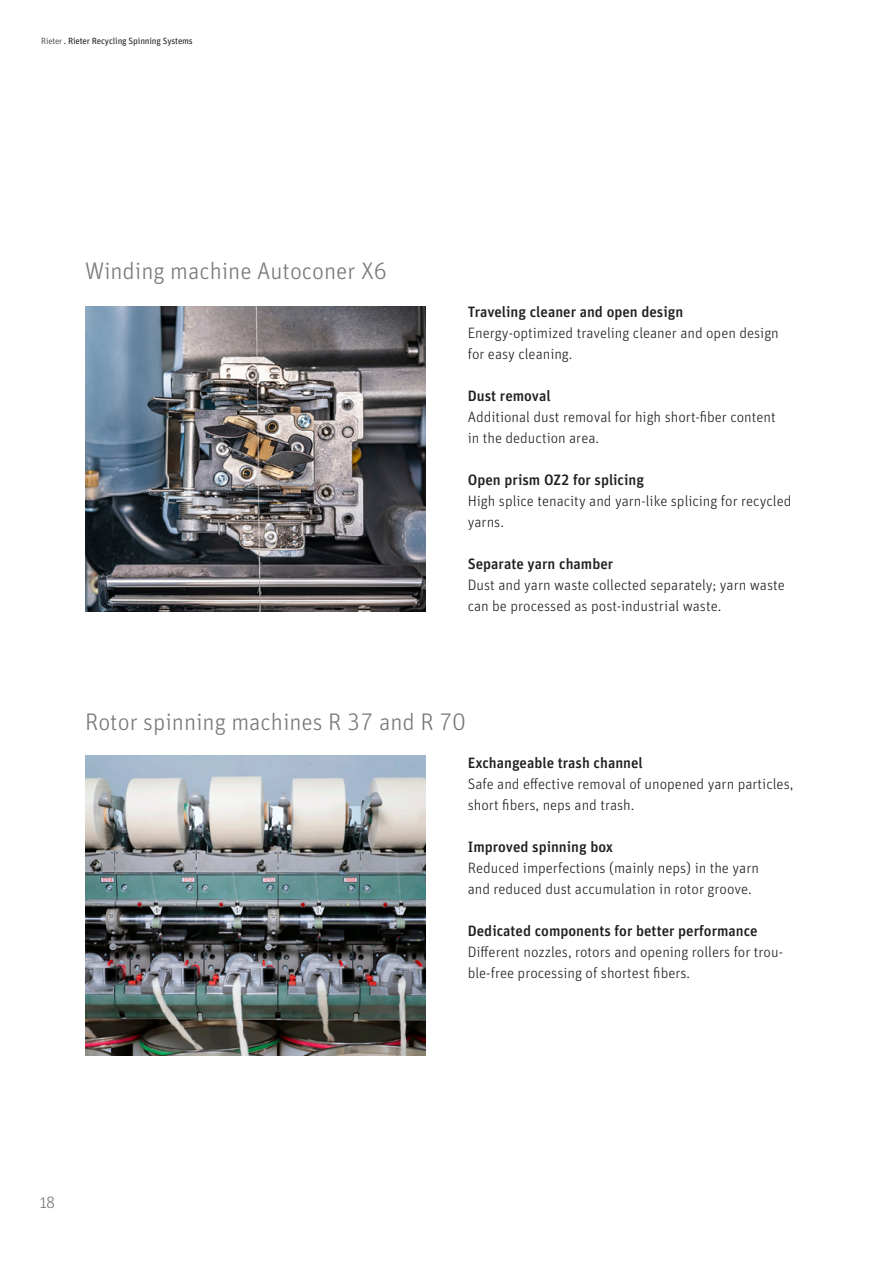
<style>
.page{position:relative;width:893px;height:1263px;background:#fff}
.page>*{position:absolute;margin:0;border:0;box-sizing:border-box;transform-origin:0 0}
.t1{font:300 24px "Unit Pro";color:#76787b}
.t2{font:300 16.5px "Unit Pro";color:#76787b}
.t3{font:300 15px/21px "Unit Pro";color:#231f20}
.t4{font:500 15px "Unit Pro";color:#231f20}
.t5{font:9px "Unit Pro";letter-spacing:-.02em;color:#231f20}
.s1{font-weight:300}
</style>
<div class="page">
<img style="left:85px;top:306px;width:340px;height:305px">
<img style="left:85px;top:755px;width:340px;height:300px">
<p class="t5" style="left:41px;top:34px;width:153px"><span class="s1">Rieter</span> . Rieter Recycling Spinning Systems</p>
<h1 class="t1" style="left:85px;top:254px;width:303px">Winding machine Autoconer X6</h1>
<p class="t4" style="left:468px;top:300px;width:217px">Traveling cleaner and open design</p>
<p class="t3" style="left:468px;top:321px;width:313px">Energy-optimized traveling cleaner and open design for easy cleaning.</p>
<p class="t4" style="left:468px;top:384px;width:84px">Dust removal</p>
<p class="t3" style="left:468px;top:405px;width:310px">Additional dust removal for high short-fiber content in the deduction area.</p>
<p class="t4" style="left:468px;top:468px;width:178px">Open prism OZ2 for splicing</p>
<p class="t3" style="left:468px;top:489px;width:325px">High splice tenacity and yarn-like splicing for recycled yarns.</p>
<p class="t4" style="left:468px;top:552px;width:147px">Separate yarn chamber</p>
<p class="t3" style="left:468px;top:573px;width:319px">Dust and yarn waste collected separately; yarn waste can be processed as post-industrial waste.</p>
<h1 class="t1" style="left:85px;top:705px;width:382px">Rotor spinning machines R 37 and R 70</h1>
<p class="t2" style="left:39px;top:1191px;width:18px">18</p>
<p class="t4" style="left:468px;top:751px;width:177px">Exchangeable trash channel</p>
<p class="t3" style="left:468px;top:772px;width:327px">Safe and effective removal of unopened yarn particles, short fibers, neps and trash.</p>
<p class="t4" style="left:468px;top:835px;width:147px">Improved spinning box</p>
<p class="t3" style="left:468px;top:856px;width:293px">Reduced imperfections (mainly neps) in the yarn and reduced dust accumulation in rotor groove.</p>
<p class="t4" style="left:468px;top:919px;width:291px">Dedicated components for better performance</p>
<p class="t3" style="left:468px;top:940px;width:317px">Different nozzles, rotors and opening rollers for trou&shy;ble-free processing of shortest fibers.</p>
</div>
